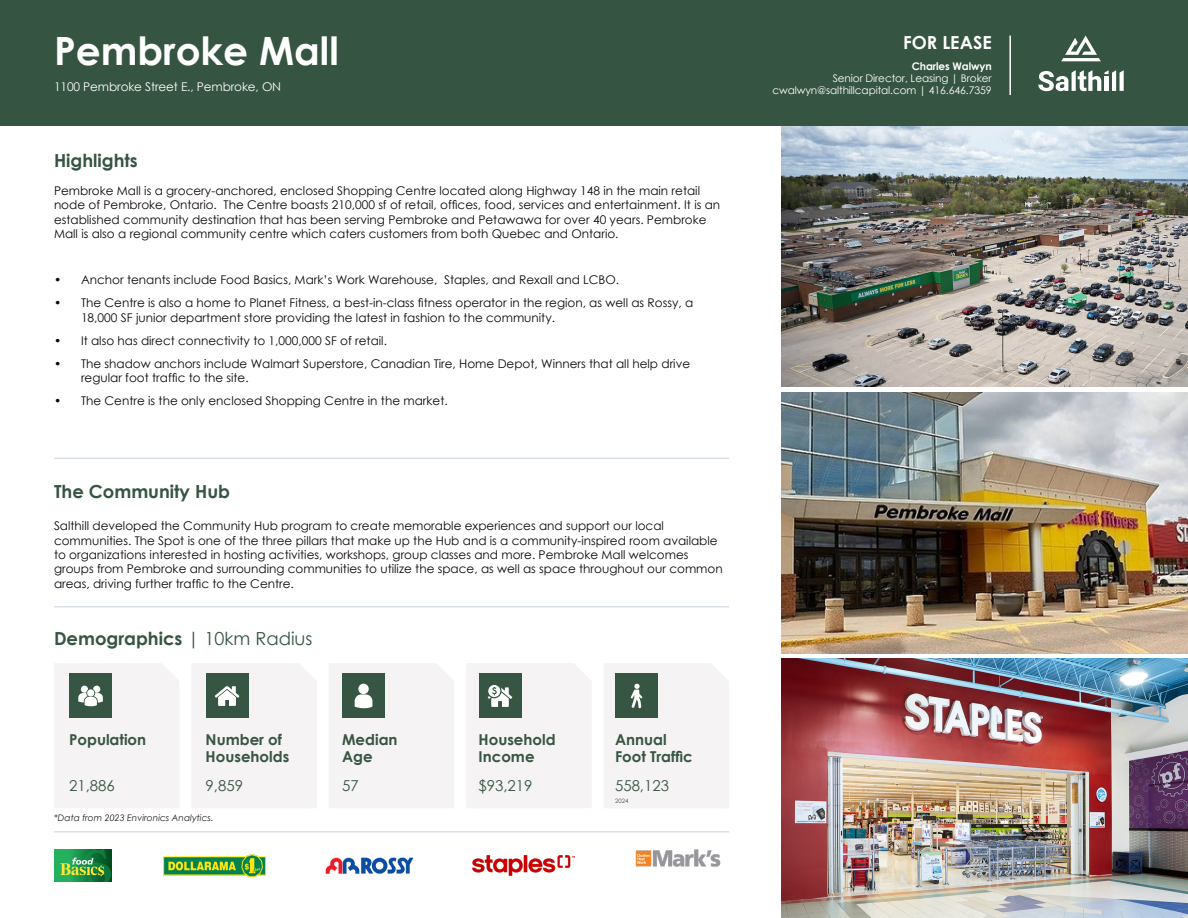
<style>
.page{position:relative;width:1188px;height:918px;background:#fff}
.page>*{position:absolute;margin:0;border:0;box-sizing:border-box;transform-origin:0 0}
.t1{font:700 39px "Century Gothic";color:#fff}
.t2{font:700 18px "Century Gothic";color:#365442}
.t3{font:700 18px "Century Gothic";color:#fff}
.PlaceName{font:700 15px/16.5px "Century Gothic";color:#385543}
.PlaceName-2{font:15px "Century Gothic";color:#385543}
.Body_Bullets{font:12px/14.4px "Century Gothic";color:#0c0806}
.t4{font:12px "Century Gothic";letter-spacing:-.01em;color:#fff}
.t5{font:10.5px "Century Gothic";letter-spacing:-.01em;color:#fff}
.t6{font:700 10.5px "Century Gothic";letter-spacing:-.01em;color:#fff}
.t7{font:italic 9px "Century Gothic";color:#231f20}
.PlaceName-3{font:6px "Century Gothic";color:#385543}
.s1{font-weight:400}
</style>
<div class="page">
<img style="left:782px;top:125px;width:406px;height:262px">
<div style="left:0;top:0;width:1188px;height:125px;background:#365442"></div>
<img style="left:782px;top:392px;width:406px;height:261px">
<img style="left:782px;top:659px;width:406px;height:259px">
<hr style="left:54px;top:831px;width:675px;height:2px;background:#dae1ea">
<hr style="left:54px;top:458px;width:675px;height:1px;background:#dae1ea">
<hr style="left:54px;top:606px;width:675px;height:2px;background:#dae1ea">
<svg style="left:54px;top:663px;width:125px;height:145px"></svg>
<svg style="left:467px;top:663px;width:124px;height:145px"></svg>
<svg style="left:192px;top:663px;width:125px;height:145px"></svg>
<svg style="left:604px;top:663px;width:125px;height:145px"></svg>
<svg style="left:329px;top:663px;width:125px;height:145px"></svg>
<div style="left:358px;top:684px;width:11px;height:10px;background:#fff;border-radius:50%"></div>
<img style="left:54px;top:850px;width:58px;height:31px">
<img style="left:164px;top:855px;width:102px;height:21px">
<img style="left:325px;top:857px;width:89px;height:17px">
<img style="left:473px;top:855px;width:102px;height:21px">
<img style="left:636px;top:850px;width:84px;height:17px">
<hr style="left:1009px;top:36px;width:2px;height:59px;background:#fff">
<svg style="left:1061px;top:36px;width:40px;height:25px"></svg>
<svg style="left:1038px;top:70px;width:86px;height:21px"></svg>
<p class="t1" style="left:54px;top:21px;width:286px">Pembroke Mall</p>
<p class="t4" style="left:54px;top:78px;width:229px">1100 Pembroke Street E., Pembroke, ON</p>
<p class="t2" style="left:54px;top:146px;width:85px">Highlights</p>
<p class="Body_Bullets" style="left:54px;top:183px;width:668px">Pembroke Mall is a grocery-anchored, enclosed Shopping Centre located along Highway 148 in the main retail node of Pembroke, Ontario. The Centre boasts 210,000 sf of retail, offices, food, services and entertainment. It is an established community destination that has been serving Pembroke and Petawawa for over 40 years. Pembroke Mall is also a regional community centre which caters customers from both Quebec and Ontario.</p>
<p class="Body_Bullets" style="left:54px;top:272px;width:567px">• Anchor tenants include Food Basics, Mark’s Work Warehouse, Staples, and Rexall and LCBO.</p>
<p class="Body_Bullets" style="left:81px;top:295px;width:614px;text-indent:-27px">• The Centre is also a home to Planet Fitness, a best-in-class fitness operator in the region, as well as Rossy, a<br>18,000 SF junior department store providing the latest in fashion to the community.</p>
<p class="Body_Bullets" style="left:54px;top:333px;width:335px">• It also has direct connectivity to 1,000,000 SF of retail.</p>
<p class="Body_Bullets" style="left:81px;top:356px;width:611px;text-indent:-27px">• The shadow anchors include Walmart Superstore, Canadian Tire, Home Depot, Winners that all help drive regular foot traffic to the site.</p>
<p class="Body_Bullets" style="left:54px;top:393px;width:395px">• The Centre is the only enclosed Shopping Centre in the market.</p>
<p class="t2" style="left:54px;top:478px;width:178px">The Community Hub</p>
<p class="Body_Bullets" style="left:54px;top:519px;width:670px">Salthill developed the Community Hub program to create memorable experiences and support our local communities. The Spot is one of the three pillars that make up the Hub and is a community-inspired room available to organizations interested in hosting activities, workshops, group classes and more. Pembroke Mall welcomes groups from Pembroke and surrounding communities to utilize the space, as well as space throughout our common areas, driving further traffic to the Centre.</p>
<p class="t2" style="left:54px;top:625px;width:260px">Demographics <span class="s1">| 10km Radius</span></p>
<p class="PlaceName" style="left:69px;top:731px;width:79px">Population</p>
<p class="PlaceName-2" style="left:69px;top:775px;width:47px">21,886</p>
<p class="PlaceName" style="left:206px;top:731px;width:85px">Number of<br>Households</p>
<p class="PlaceName-2" style="left:206px;top:775px;width:39px">9,859</p>
<p class="t7" style="left:54px;top:812px;width:161px">*Data from 2023 Environics Analytics.</p>
<p class="PlaceName" style="left:342px;top:731px;width:57px">Median</p>
<p class="PlaceName" style="left:342px;top:747px;width:32px">Age</p>
<p class="PlaceName-2" style="left:342px;top:775px;width:18px">57</p>
<p class="PlaceName" style="left:479px;top:731px;width:79px">Household<br>Income</p>
<p class="PlaceName-2" style="left:479px;top:775px;width:56px">$93,219</p>
<p class="PlaceName" style="left:615px;top:731px;width:79px">Annual<br>Foot Traffic</p>
<p class="PlaceName-2" style="left:615px;top:775px;width:56px">558,123</p>
<p class="PlaceName-3" style="left:615px;top:796px;width:15px">2024</p>
<p class="t3" style="left:903px;top:29px;width:90px">FOR LEASE</p>
<p class="t6" style="left:912px;top:58px;width:81px">Charles Walwyn</p>
<p class="t5" style="left:833px;top:70px;width:160px">Senior Director, Leasing | Broker</p>
<p class="t5" style="left:772px;top:82px;width:221px">cwalwyn@salthillcapital.com | 416.646.7359</p>
</div>
